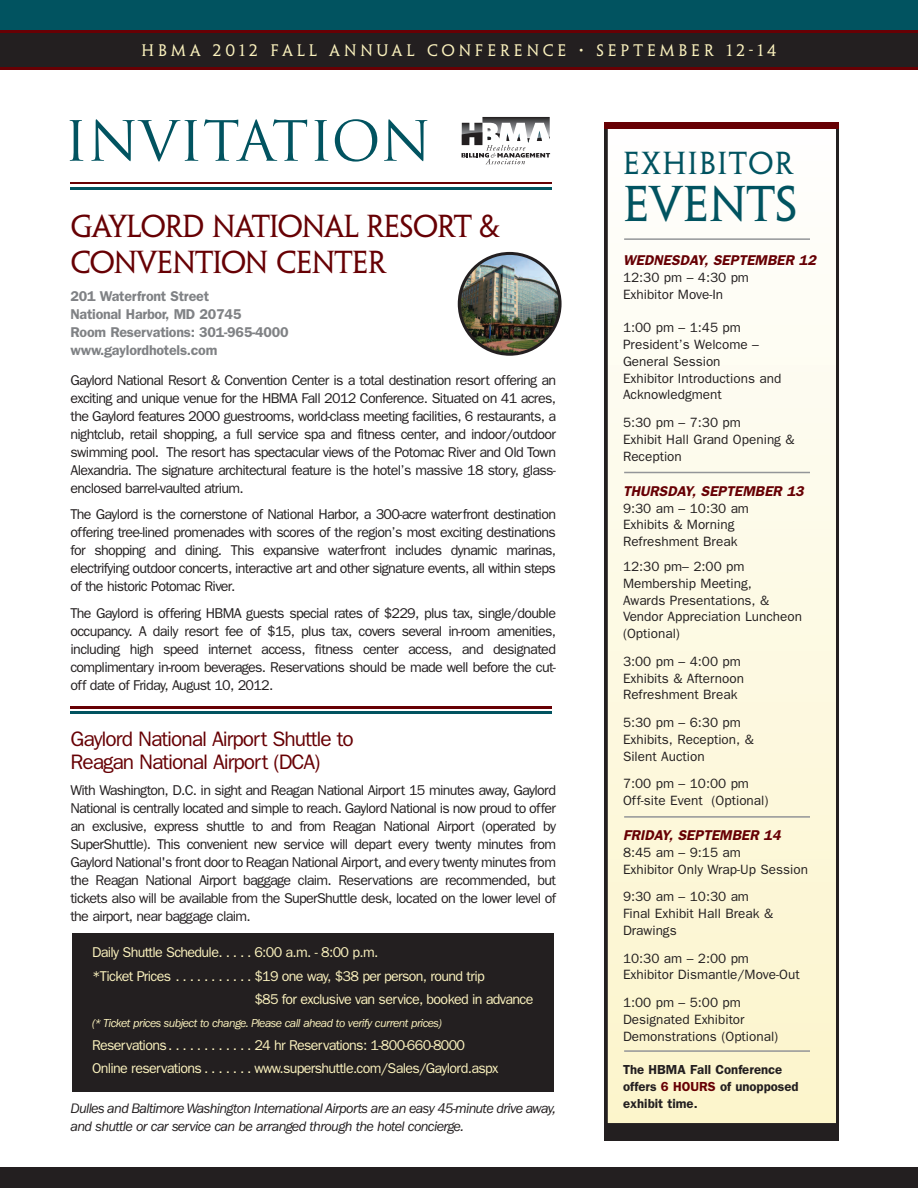
<style>
.page{position:relative;width:918px;height:1188px;background:#fff}
.page>*{position:absolute;margin:0;border:0;box-sizing:border-box;transform-origin:0 0}
.t1{font:54px "Trajan";color:#015360}
.t2{font:45px "Penumbra Serif Std";color:#015360}
.t3{font:28.5px/36px "Penumbra Serif Std";letter-spacing:-.035em;color:#670004}
.t4{font:28.5px "Penumbra Serif Std";letter-spacing:.05em;color:#015360}
.t5{font:21px/22.5px "Franklin Gothic";letter-spacing:-.05em;color:#670004}
.t6{font:15px "Penumbra Serif Std";letter-spacing:.26em;color:#fbf2be}
.t7{font:14.25px/18px "Franklin Gothic";letter-spacing:-.05em;color:#231f20;text-align:justify}
.t8{font:14.25px/23.1px "Franklin Gothic";letter-spacing:-.05em;color:#fbf2be}
.t9{font:italic 14.25px/18px "Franklin Gothic";letter-spacing:-.045em;color:#231f20}
.t10{font:600 14.25px/18px "Franklin Gothic";letter-spacing:-.02em;color:#808285}
.t11{font:italic 600 14.25px "Franklin Gothic";color:#670004}
.t12{font:13.5px/16.8px "Franklin Gothic";color:#231f20}
.t13{font:600 13.2px/16.8px "Franklin Gothic";color:#231f20}
.t14{font:italic 12px "Franklin Gothic";letter-spacing:-.045em;color:#fbf2be}
.s1{color:#670004}
</style>
<div class="page">
<div style="left:72px;top:934px;width:481px;height:158px;background:#231f20"></div>
<div style="left:0;top:0;width:918px;height:53px;background:#015360"></div>
<div style="left:0;top:1168px;width:918px;height:20px;background:#231f20"></div>
<div style="left:606px;top:125px;width:232px;height:1000px;background:linear-gradient(to bottom,#fefefe,#fcf5cb)"></div>
<div style="left:605px;top:124px;width:234px;height:1002px;border:3px solid #231f20"></div>
<div style="left:605px;top:122px;width:234px;height:7px;background:#670004"></div>
<hr style="left:624px;top:472px;width:186px;height:1px;background:#939598">
<hr style="left:624px;top:238px;width:186px;height:2px;background:#939598">
<hr style="left:624px;top:816px;width:186px;height:2px;background:#939598">
<hr style="left:624px;top:1050px;width:186px;height:2px;background:#939598">
<div style="left:0;top:30px;width:918px;height:40px;background:#670004"></div>
<div style="left:0;top:33px;width:918px;height:34px;background:#231f20"></div>
<svg style="left:462px;top:117px;width:88px;height:47px"></svg>
<hr style="left:71px;top:182px;width:481px;height:3px;background:#670004">
<hr style="left:71px;top:187px;width:481px;height:3px;background:#015360">
<hr style="left:71px;top:707px;width:481px;height:2px;background:#670004">
<hr style="left:71px;top:712px;width:481px;height:2px;background:#015360">
<img style="left:458px;top:252px;width:104px;height:104px">
<p class="t6" style="left:142px;top:42px;width:636px">HBMA 2012 FALL ANNUAL CONFERENCE • SEPTEMBER 12-14</p>
<h1 class="t1" style="left:64px;top:110px;width:369px">INVITATION</h1>
<h3 class="t3" style="left:70px;top:209px;width:431px">GAYLORD NATIONAL RESORT &amp;<br>CONVENTION CENTER</h3>
<p class="t10" style="left:70px;top:287px;width:220px">201 Waterfront Street<br>National Harbor, MD 20745<br>Room Reservations: 301-965-4000 www.gaylordhotels.com</p>
<p class="t7" style="left:70px;top:371px;width:487px">Gaylord National Resort &amp; Convention Center is a total destination resort offering an exciting and unique venue for the HBMA Fall 2012 Conference. Situated on 41 acres, the Gaylord features 2000 guestrooms, world-class meeting facilities, 6 restaurants, a nightclub, retail shopping, a full service spa and fitness center, and indoor/outdoor swimming pool. The resort has spectacular views of the Potomac River and Old Town Alexandria. The signature architectural feature is the hotel’s massive 18 story, glass&shy;enclosed barrel-vaulted atrium.</p>
<p class="t7" style="left:70px;top:506px;width:487px">The Gaylord is the cornerstone of National Harbor, a 300-acre waterfront destination offering tree-lined promenades with scores of the region’s most exciting destinations for shopping and dining. This expansive waterfront includes dynamic marinas, electrifying outdoor concerts, interactive art and other signature events, all within steps of the historic Potomac River.</p>
<p class="t7" style="left:70px;top:604px;width:487px">The Gaylord is offering HBMA guests special rates of $229, plus tax, single/double occupancy. A daily resort fee of $15, plus tax, covers several in-room amenities, including high speed internet access, fitness center access, and designated complimentary in-room beverages. Reservations should be made well before the cut&shy;off date of Friday, August 10, 2012.</p>
<h3 class="t5" style="left:70px;top:728px;width:285px">Gaylord National Airport Shuttle to<br>Reagan National Airport (DCA)</h3>
<p class="t7" style="left:70px;top:781px;width:487px">With Washington, D.C. in sight and Reagan National Airport 15 minutes away, Gaylord National is centrally located and simple to reach. Gaylord National is now proud to offer an exclusive, express shuttle to and from Reagan National Airport (operated by SuperShuttle). This convenient new service will depart every twenty minutes from Gaylord National's front door to Reagan National Airport, and every twenty minutes from the Reagan National Airport baggage claim. Reservations are recommended, but tickets also will be available from the SuperShuttle desk, located on the lower level of the airport, near baggage claim.</p>
<p class="t8" style="left:92px;top:941px;width:288px">Daily Shuttle Schedule. . . . . 6:00 a.m. - 8:00 p.m.</p>
<p class="t8" style="left:92px;top:964px;width:394px">*Ticket Prices . . . . . . . . . . . $19 one way, $38 per person, round trip</p>
<p class="t8" style="left:254px;top:987px;width:281px">$85 for exclusive van service, booked in advance</p>
<p class="t14" style="left:92px;top:1019px;width:351px">(* Ticket prices subject to change. Please call ahead to verify current prices)</p>
<p class="t8" style="left:92px;top:1033px;width:408px">Reservations. . . . . . . . . . . . 24 hr Reservations: 1-800-660-8000<br>Online reservations . . . . . . . www.supershuttle.com/Sales/Gaylord.aspx</p>
<p class="t9" style="left:70px;top:1101px;width:487px">Dulles and Baltimore Washington International Airports are an easy 45-minute drive away, and shuttle or car service can be arranged through the hotel concierge.</p>
<h3 class="t4" style="left:623px;top:148px;width:172px">EXHIBITOR</h3>
<h2 class="t2" style="left:623px;top:179px;width:176px">EVENTS</h2>
<p class="t11" style="left:623px;top:252px;width:195px">WEDNESDAY, SEPTEMBER 12</p>
<p class="t12" style="left:623px;top:269px;width:128px">12:30 pm – 4:30 pm<br>Exhibitor Move-In</p>
<p class="t12" style="left:623px;top:319px;width:160px">1:00 pm – 1:45 pm<br>President’s Welcome –<br>General Session<br>Exhibitor Introductions and<br>Acknowledgment</p>
<p class="t12" style="left:623px;top:414px;width:173px">5:30 pm – 7:30 pm<br>Exhibit Hall Grand Opening &amp;<br>Reception</p>
<p class="t11" style="left:623px;top:482px;width:182px">THURSDAY, SEPTEMBER 13</p>
<p class="t12" style="left:623px;top:499px;width:128px">9:30 am – 10:30 am<br>Exhibits &amp; Morning<br>Refreshment Break</p>
<p class="t12" style="left:623px;top:558px;width:181px">12:30 pm– 2:00 pm<br>Membership Meeting,<br>Awards Presentations, &amp;<br>Vendor Appreciation Luncheon (Optional)</p>
<p class="t12" style="left:623px;top:653px;width:122px">3:00 pm – 4:00 pm<br>Exhibits &amp; Afternoon<br>Refreshment Break</p>
<p class="t12" style="left:623px;top:714px;width:132px">5:30 pm – 6:30 pm<br>Exhibits, Reception, &amp;<br>Silent Auction</p>
<p class="t12" style="left:623px;top:775px;width:147px">7:00 pm – 10:00 pm<br>Off-site Event (Optional)</p>
<p class="t11" style="left:623px;top:827px;width:159px">FRIDAY, SEPTEMBER 14</p>
<p class="t12" style="left:623px;top:844px;width:187px">8:45 am – 9:15 am<br>Exhibitor Only Wrap-Up Session</p>
<p class="t12" style="left:623px;top:888px;width:152px">9:30 am – 10:30 am<br>Final Exhibit Hall Break &amp;<br>Drawings</p>
<p class="t12" style="left:623px;top:949px;width:178px">10:30 am – 2:00 pm<br>Exhibitor Dismantle/Move-Out</p>
<p class="t12" style="left:623px;top:994px;width:157px">1:00 pm – 5:00 pm<br>Designated Exhibitor<br>Demonstrations (Optional)</p>
<p class="t13" style="left:623px;top:1061px;width:177px">The HBMA Fall Conference offers <span class="s1">6 HOURS</span> of unopposed exhibit time.</p>
</div>
